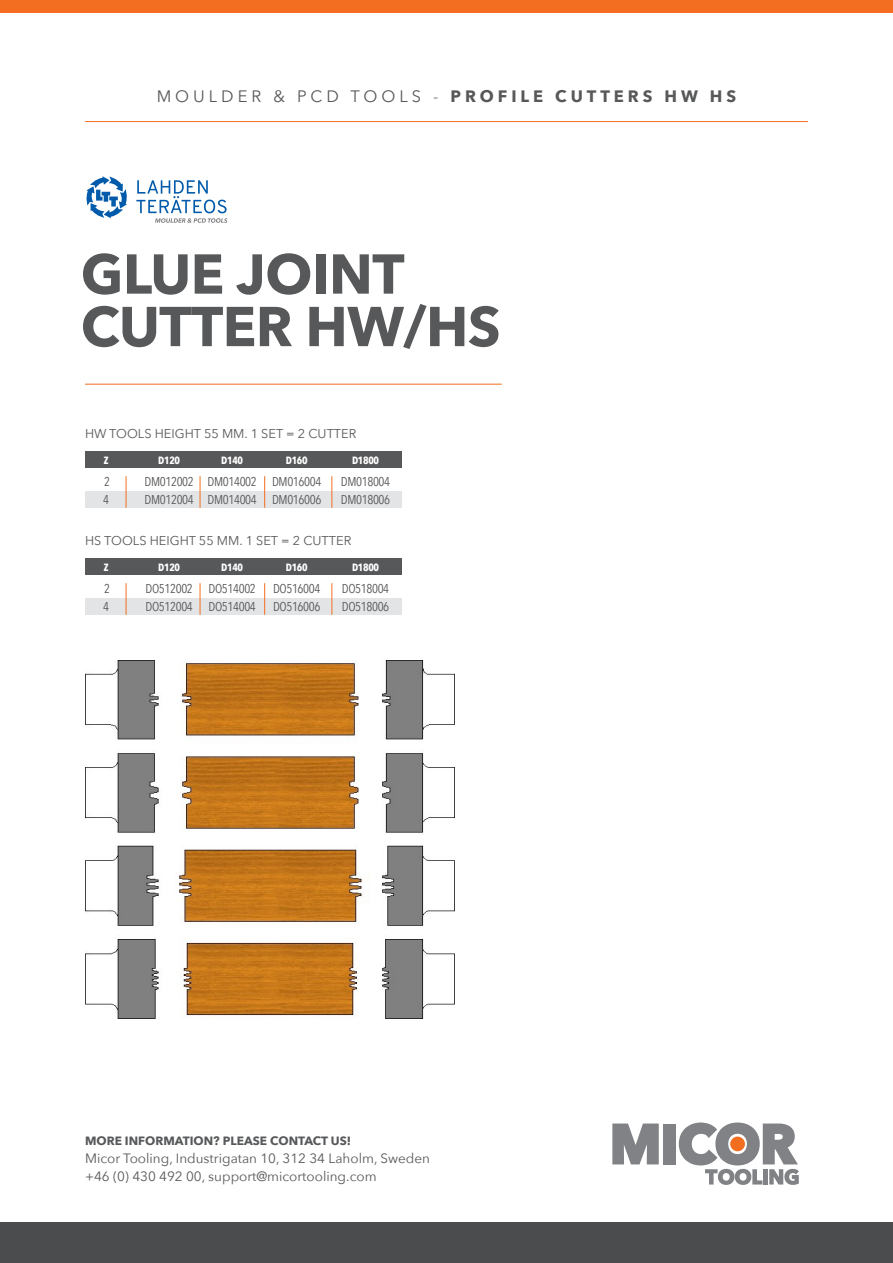
<style>
.page{position:relative;width:893px;height:1263px;background:#fff}
.page>*{position:absolute;margin:0;border:0;box-sizing:border-box;transform-origin:0 0}
.t1{font:700 55.5px "Avenir Next";letter-spacing:-.01em;color:#57585a}
.t2{font:700 16.5px "Avenir Next";letter-spacing:.24em;color:#57585a}
.t3{font:13.5px/18px "Avenir Next";color:#57585a}
.t4{font:12.75px "Avenir Next Condensed";letter-spacing:-.03em;color:#57585a}
.t5{font:12.75px "Avenir Next";color:#57585a}
.t6{font:700 12px "Avenir Next";color:#57585a}
.t7{font:700 10.5px "Avenir Next Condensed";letter-spacing:-.03em;color:#fff}
.s1{font-weight:400}
</style>
<div class="page">
<div style="left:0;top:1222px;width:893px;height:41px;background:#4b4c4d"></div>
<div style="left:0;top:0;width:893px;height:13px;background:#f36e21"></div>
<svg style="left:612px;top:1123px;width:47px;height:41px;background:#96989a"></svg>
<div style="left:663px;top:1123px;width:13px;height:41px;background:#808285"></div>
<svg style="left:679px;top:1122px;width:120px;height:63px"></svg>
<div style="left:730px;top:1136px;width:15px;height:15px;background:#f36e21;border-radius:50%"></div>
<hr style="left:85px;top:121px;width:723px;height:1px;background:#f36e21">
<svg style="left:86px;top:176px;width:41px;height:42px"></svg>
<svg style="left:136px;top:180px;width:92px;height:43px"></svg>
<hr style="left:85px;top:384px;width:417px;height:1px;background:#f36e21">
<div style="left:85px;top:451px;width:317px;height:17px;background:#57585a"></div>
<div style="left:85px;top:491px;width:317px;height:17px;background:#e3e4e6"></div>
<hr style="left:126px;top:476px;width:1px;height:32px;background:#f36e21">
<hr style="left:264px;top:476px;width:1px;height:32px;background:#f36e21">
<hr style="left:200px;top:476px;width:1px;height:32px;background:#f36e21">
<hr style="left:332px;top:476px;width:1px;height:32px;background:#f36e21">
<img style="left:85px;top:660px;width:369px;height:359px">
<div style="left:85px;top:558px;width:317px;height:17px;background:#57585a"></div>
<div style="left:85px;top:598px;width:317px;height:17px;background:#e3e4e6"></div>
<hr style="left:126px;top:583px;width:1px;height:32px;background:#f36e21">
<hr style="left:264px;top:583px;width:1px;height:32px;background:#f36e21">
<hr style="left:200px;top:583px;width:1px;height:32px;background:#f36e21">
<hr style="left:332px;top:583px;width:1px;height:32px;background:#f36e21">
<p class="t2" style="left:157px;top:81px;width:581px"><span class="s1">MOULDER &amp; PCD TOOLS -</span> PROFILE CUTTERS HW HS</p>
<p class="t1" style="left:81px;top:226px;width:325px">GLUE JOINT</p>
<p class="t1" style="left:81px;top:279px;width:421px">CUTTER HW/HS</p>
<p class="t5" style="left:85px;top:423px;width:273px">HW TOOLS HEIGHT 55 MM. 1 SET = 2 CUTTER</p>
<p class="t7" style="left:104px;top:453px;width:6px">Z</p>
<p class="t7" style="left:158px;top:453px;width:23px">D120</p>
<p class="t7" style="left:221px;top:453px;width:23px">D140</p>
<p class="t7" style="left:286px;top:453px;width:23px">D160</p>
<p class="t7" style="left:352px;top:453px;width:28px">D1800</p>
<p class="t4" style="left:104px;top:471px;width:7px">2</p>
<p class="t4" style="left:145px;top:471px;width:178px">DM012002 DM014002 DM016004</p>
<p class="t4" style="left:341px;top:471px;width:51px">DM018004</p>
<p class="t4" style="left:103px;top:489px;width:7px">4</p>
<p class="t4" style="left:145px;top:489px;width:178px">DM012004 DM014004 DM016006</p>
<p class="t4" style="left:341px;top:489px;width:51px">DM018006</p>
<p class="t5" style="left:85px;top:530px;width:268px">HS TOOLS HEIGHT 55 MM. 1 SET = 2 CUTTER</p>
<p class="t7" style="left:104px;top:560px;width:6px">Z</p>
<p class="t7" style="left:158px;top:560px;width:23px">D120</p>
<p class="t7" style="left:221px;top:560px;width:23px">D140</p>
<p class="t7" style="left:286px;top:560px;width:23px">D160</p>
<p class="t7" style="left:352px;top:560px;width:28px">D1800</p>
<p class="t4" style="left:104px;top:578px;width:7px">2</p>
<p class="t4" style="left:146px;top:578px;width:112px">DO512002 DO514002</p>
<p class="t4" style="left:273px;top:578px;width:49px">DO516004</p>
<p class="t4" style="left:342px;top:578px;width:49px">DO518004</p>
<p class="t4" style="left:103px;top:596px;width:7px">4</p>
<p class="t4" style="left:146px;top:596px;width:112px">DO512004 DO514004</p>
<p class="t4" style="left:273px;top:596px;width:49px">DO516006</p>
<p class="t4" style="left:342px;top:596px;width:49px">DO518006</p>
<p class="t6" style="left:85px;top:1130px;width:268px">MORE INFORMATION? PLEASE CONTACT US!</p>
<p class="t3" style="left:85px;top:1148px;width:347px">Micor Tooling, Industrigatan 10, 312 34 Laholm, Sweden +46 (0) 430 492 00, support@micortooling.com</p>
</div>
